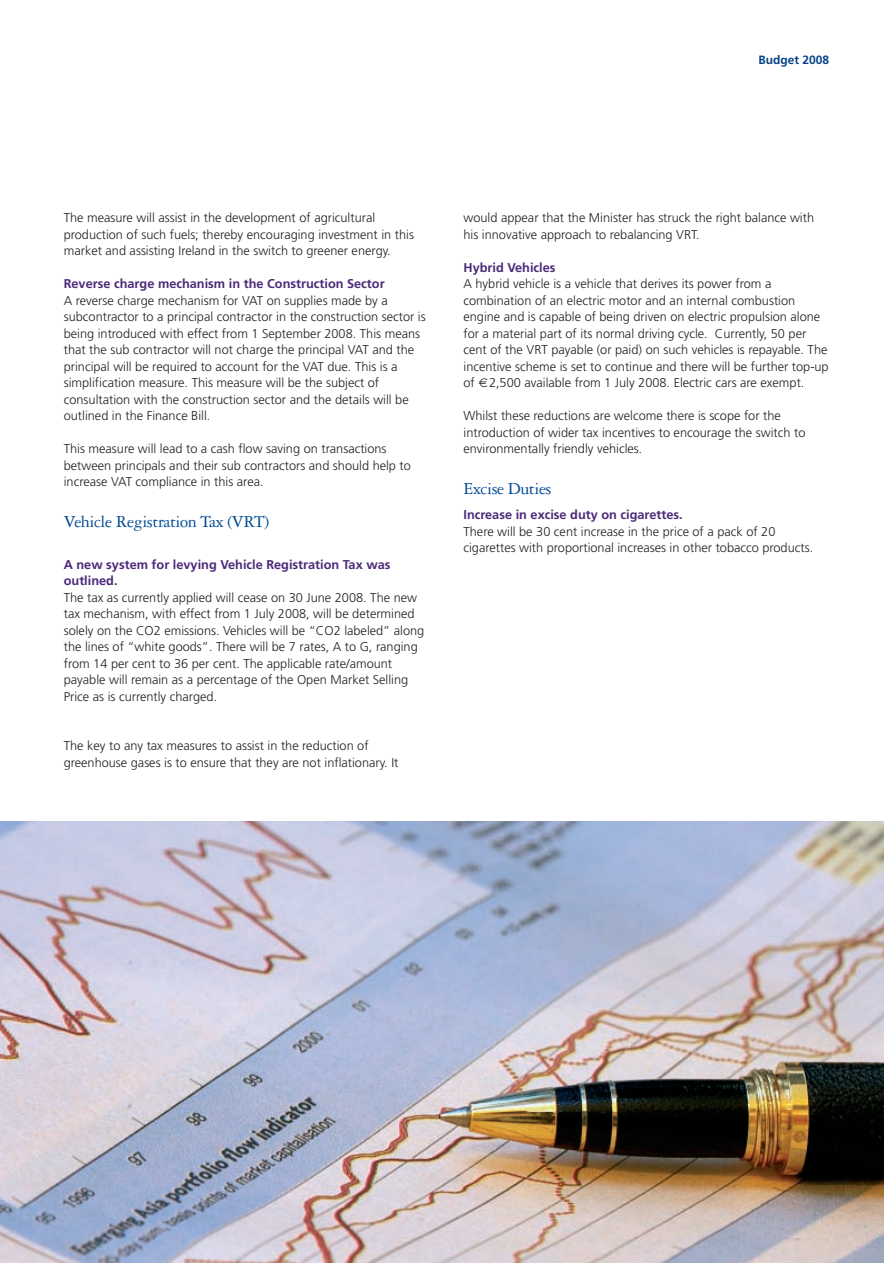
<style>
.page{position:relative;width:893px;height:1263px;background:#fff}
.page>*{position:absolute;margin:0;border:0;box-sizing:border-box;transform-origin:0 0}
.t1{font:18px "Garamond Three";letter-spacing:-.025em;color:#014a94}
.t2{font:300 12.75px/16.5px "Frutiger";color:#231f20}
.t3{font:700 12.75px/16.5px "Frutiger";color:#4c2979}
.t4{font:700 12px "Frutiger";color:#054286}
</style>
<div class="page">
<img style="left:0;top:822px;width:883px;height:441px">
<p class="t4" style="left:758px;top:55px;width:72px">Budget 2008</p>
<p class="t2" style="left:64px;top:210px;width:352px">The measure will assist in the development of agricultural production of such fuels; thereby encouraging investment in this market and assisting Ireland in the switch to greener energy.</p>
<p class="t3" style="left:64px;top:276px;width:322px">Reverse charge mechanism in the Construction Sector</p>
<p class="t2" style="left:64px;top:293px;width:363px">A reverse charge mechanism for VAT on supplies made by a subcontractor to a principal contractor in the construction sector is being introduced with effect from 1 September 2008. This means that the sub contractor will not charge the principal VAT and the principal will be required to account for the VAT due. This is a simplification measure. This measure will be the subject of consultation with the construction sector and the details will be outlined in the Finance Bill.</p>
<p class="t2" style="left:64px;top:441px;width:349px">This measure will lead to a cash flow saving on transactions between principals and their sub contractors and should help to increase VAT compliance in this area.</p>
<h1 class="t1" style="left:64px;top:516px;width:207px">Vehicle Registration Tax (VRT)</h1>
<p class="t3" style="left:64px;top:557px;width:328px">A new system for levying Vehicle Registration Tax was outlined.</p>
<p class="t2" style="left:64px;top:590px;width:362px">The tax as currently applied will cease on 30 June 2008. The new tax mechanism, with effect from 1 July 2008, will be determined solely on the CO2 emissions. Vehicles will be “CO2 labeled” along the lines of “white goods”. There will be 7 rates, A to G, ranging from 14 per cent to 36 per cent. The applicable rate/amount payable will remain as a percentage of the Open Market Selling Price as is currently charged.</p>
<p class="t2" style="left:64px;top:739px;width:336px">The key to any tax measures to assist in the reduction of greenhouse gases is to ensure that they are not inflationary. It</p>
<p class="t2" style="left:463px;top:210px;width:352px">would appear that the Minister has struck the right balance with his innovative approach to rebalancing VRT.</p>
<p class="t3" style="left:463px;top:260px;width:94px">Hybrid Vehicles</p>
<p class="t2" style="left:463px;top:276px;width:367px">A hybrid vehicle is a vehicle that derives its power from a combination of an electric motor and an internal combustion engine and is capable of being driven on electric propulsion alone for a material part of its normal driving cycle. Currently, 50 per cent of the VRT payable (or paid) on such vehicles is repayable. The incentive scheme is set to continue and there will be further top-up of 2,500 available from 1 July 2008. Electric cars are exempt.</p>
<p class="t2" style="left:463px;top:408px;width:343px">Whilst these reductions are welcome there is scope for the introduction of wider tax incentives to encourage the switch to environmentally friendly vehicles.</p>
<h1 class="t1" style="left:463px;top:483px;width:90px">Excise Duties</h1>
<p class="t3" style="left:463px;top:508px;width:221px">Increase in excise duty on cigarettes.</p>
<p class="t2" style="left:463px;top:524px;width:351px">There will be 30 cent increase in the price of a pack of 20 cigarettes with proportional increases in other tobacco products.</p>
</div>
